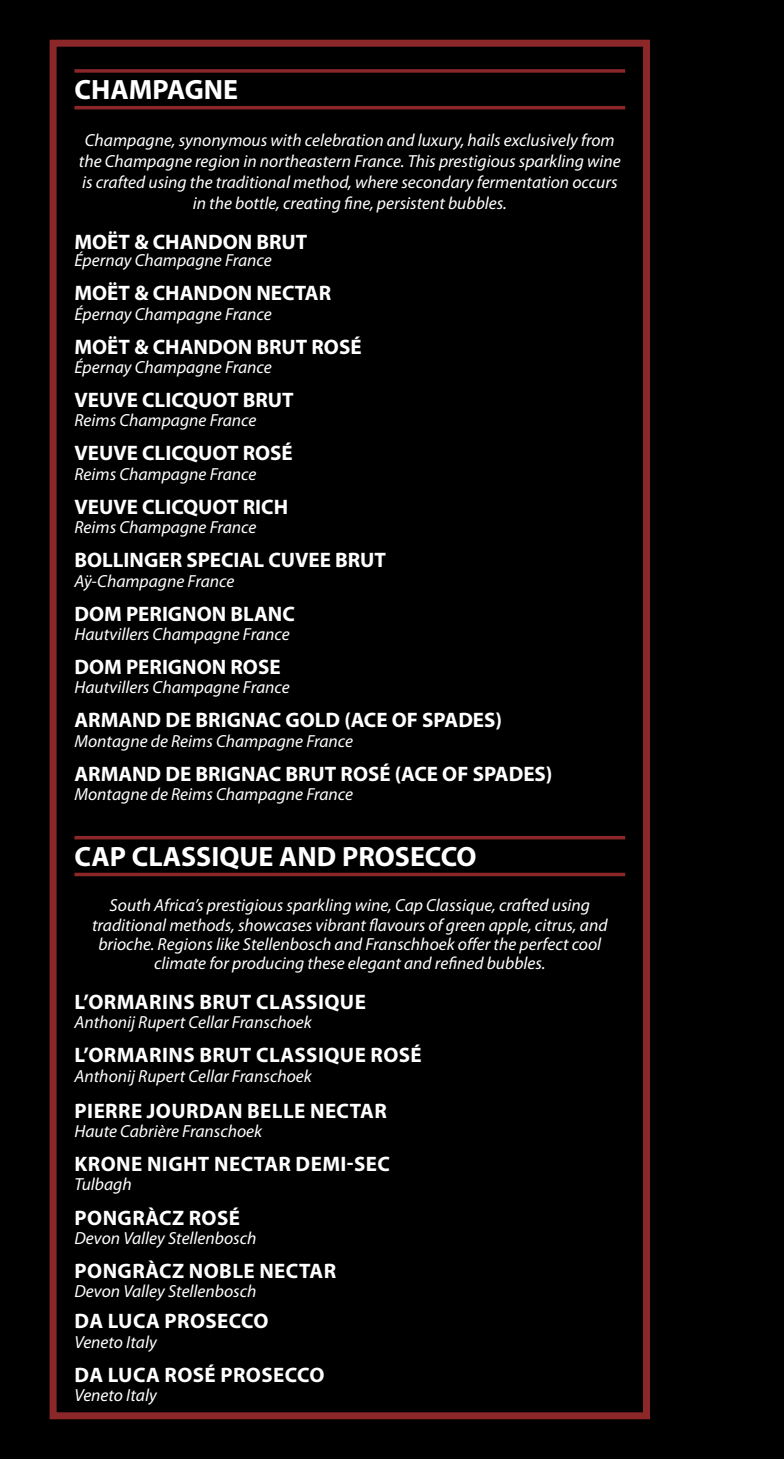
<style>
.page{position:relative;width:784px;height:1459px;background:#fff}
.page>*{position:absolute;margin:0;border:0;box-sizing:border-box;transform-origin:0 0}
.t1{font:700 28px "Myriad Pro";color:#fff}
.Sub_Heading_Sub{font:700 21px "Myriad Pro";color:#fff}
.Sub_Heading_Sub-2{font:700 21px "Myriad Pro";letter-spacing:.02em;color:#fff}
.latest_description{font:italic 17.5px/19.2px "Myriad Pro";color:#fff;text-align:center}
.Sub_Heading_Sub-3{font:italic 17.5px/21px "Myriad Pro";color:#fff;text-align:center}
</style>
<div class="page">
<div style="left:0;top:0;width:784px;height:1458px;background:#000"></div>
<svg style="left:74px;top:69px;width:551px;height:4px;background:#792123"></svg>
<hr style="left:74px;top:106px;width:551px;height:3px;background:#8b2729">
<hr style="left:74px;top:836px;width:551px;height:3px;background:#8b2729">
<svg style="left:74px;top:872px;width:551px;height:4px;background:#711f21"></svg>
<div style="left:50px;top:40px;width:600px;height:1379px;border:7px solid #8b2729"></div>
<p class="t1" style="left:74px;top:71px;width:165px">CHAMPAGNE</p>
<p class="Sub_Heading_Sub-3" style="left:79px;top:129px;width:543px">Champagne, synonymous with celebration and luxury, hails exclusively from the Champagne region in northeastern France. This prestigious sparkling wine is crafted using the traditional method, where secondary fermentation occurs in the bottle, creating fine, persistent bubbles.</p>
<p class="Sub_Heading_Sub" style="left:74px;top:228px;width:234px">MOËT &amp; CHANDON BRUT</p>
<p class="Sub_Heading_Sub-3" style="left:74px;top:249px;width:199px">Épernay Champagne France</p>
<p class="Sub_Heading_Sub" style="left:74px;top:279px;width:258px">MOËT &amp; CHANDON NECTAR</p>
<p class="latest_description" style="left:74px;top:304px;width:199px">Épernay Champagne France</p>
<p class="Sub_Heading_Sub" style="left:74px;top:333px;width:289px">MOËT &amp; CHANDON BRUT ROSÉ</p>
<p class="latest_description" style="left:74px;top:357px;width:199px">Épernay Champagne France</p>
<p class="Sub_Heading_Sub" style="left:74px;top:386px;width:221px">VEUVE CLICQUOT BRUT</p>
<p class="latest_description" style="left:74px;top:410px;width:183px">Reims Champagne France</p>
<p class="Sub_Heading_Sub" style="left:74px;top:440px;width:220px">VEUVE CLICQUOT ROSÉ</p>
<p class="latest_description" style="left:74px;top:464px;width:183px">Reims Champagne France</p>
<p class="Sub_Heading_Sub" style="left:74px;top:493px;width:215px">VEUVE CLICQUOT RICH</p>
<p class="latest_description" style="left:74px;top:517px;width:183px">Reims Champagne France</p>
<p class="Sub_Heading_Sub" style="left:74px;top:546px;width:313px">BOLLINGER SPECIAL CUVEE BRUT</p>
<p class="latest_description" style="left:74px;top:570px;width:161px">Aÿ-Champagne France</p>
<p class="Sub_Heading_Sub" style="left:74px;top:600px;width:222px">DOM PERIGNON BLANC</p>
<p class="latest_description" style="left:74px;top:624px;width:217px">Hautvillers Champagne France</p>
<p class="Sub_Heading_Sub" style="left:74px;top:653px;width:208px">DOM PERIGNON ROSE</p>
<p class="latest_description" style="left:74px;top:677px;width:217px">Hautvillers Champagne France</p>
<p class="Sub_Heading_Sub" style="left:74px;top:706px;width:429px">ARMAND DE BRIGNAC GOLD (ACE OF SPADES)</p>
<p class="latest_description" style="left:74px;top:731px;width:280px">Montagne de Reims Champagne France</p>
<p class="Sub_Heading_Sub" style="left:74px;top:760px;width:479px">ARMAND DE BRIGNAC BRUT ROSÉ (ACE OF SPADES)</p>
<p class="latest_description" style="left:74px;top:784px;width:280px">Montagne de Reims Champagne France</p>
<p class="t1" style="left:74px;top:838px;width:404px">CAP CLASSIQUE AND PROSECCO</p>
<p class="latest_description" style="left:92px;top:895px;width:517px">South Africa’s prestigious sparkling wine, Cap Classique, crafted using traditional methods, showcases vibrant flavours of green apple, citrus, and brioche. Regions like Stellenbosch and Franschhoek offer the perfect cool climate for producing these elegant and refined bubbles.</p>
<p class="Sub_Heading_Sub-2" style="left:75px;top:988px;width:293px">L’ORMARINS BRUT CLASSIQUE</p>
<p class="latest_description" style="left:74px;top:1012px;width:239px">Anthonij Rupert Cellar Franschoek</p>
<p class="Sub_Heading_Sub-2" style="left:75px;top:1041px;width:349px">L’ORMARINS BRUT CLASSIQUE ROSÉ</p>
<p class="latest_description" style="left:74px;top:1065px;width:239px">Anthonij Rupert Cellar Franschoek</p>
<p class="Sub_Heading_Sub-2" style="left:75px;top:1097px;width:314px">PIERRE JOURDAN BELLE NECTAR</p>
<p class="latest_description" style="left:74px;top:1121px;width:189px">Haute Cabrière Franschoek</p>
<p class="Sub_Heading_Sub-2" style="left:75px;top:1150px;width:317px">KRONE NIGHT NECTAR DEMI-SEC</p>
<p class="latest_description" style="left:74px;top:1174px;width:59px">Tulbagh</p>
<p class="Sub_Heading_Sub-2" style="left:75px;top:1203px;width:167px">PONGRÀCZ ROSÉ</p>
<p class="latest_description" style="left:74px;top:1228px;width:184px">Devon Valley Stellenbosch</p>
<p class="Sub_Heading_Sub-2" style="left:75px;top:1257px;width:263px">PONGRÀCZ NOBLE NECTAR</p>
<p class="latest_description" style="left:74px;top:1281px;width:184px">Devon Valley Stellenbosch</p>
<p class="Sub_Heading_Sub-2" style="left:75px;top:1307px;width:195px">DA LUCA PROSECCO</p>
<p class="latest_description" style="left:74px;top:1331px;width:84px">Veneto Italy</p>
<p class="Sub_Heading_Sub-2" style="left:75px;top:1360px;width:251px">DA LUCA ROSÉ PROSECCO</p>
<p class="latest_description" style="left:74px;top:1385px;width:84px">Veneto Italy</p>
</div>
